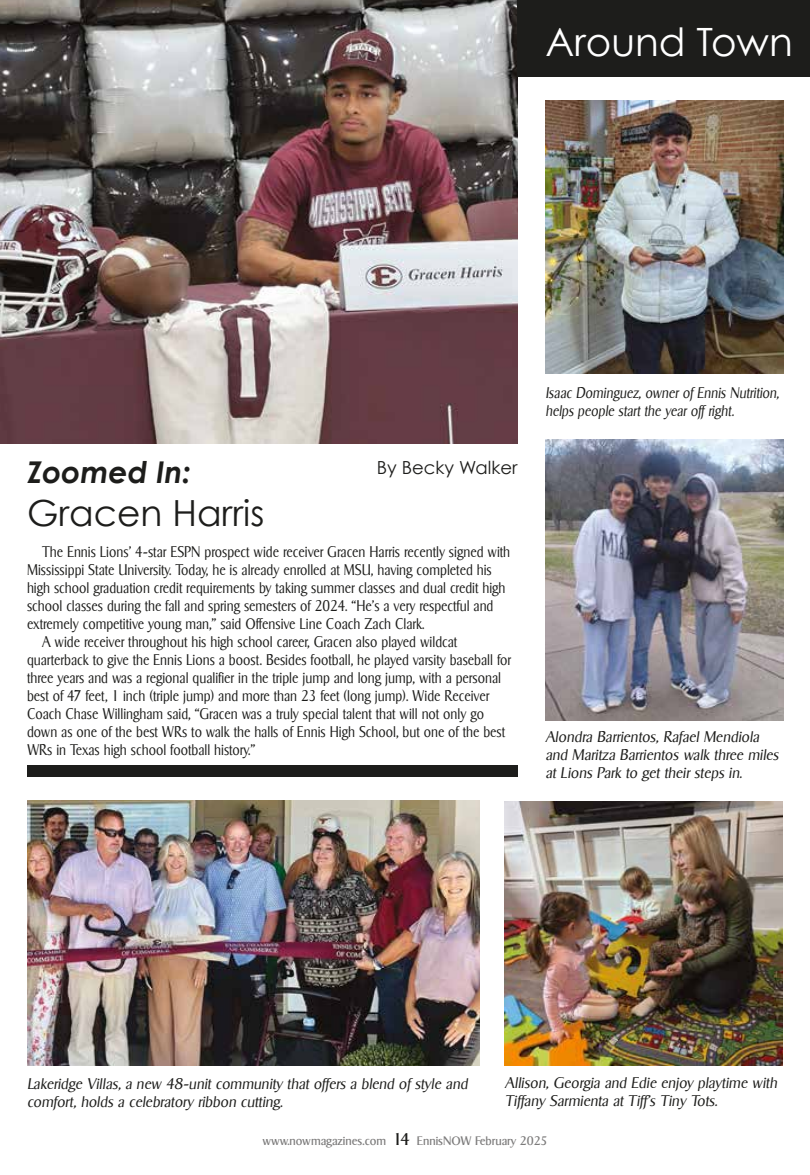
<style>
.page{position:relative;width:810px;height:1175px;background:#fff}
.page>*{position:absolute;margin:0;border:0;box-sizing:border-box;transform-origin:0 0}
.t1{font:39px "Century Gothic";color:#fff}
.t2{font:36px "Century Gothic";color:#1d1d1b}
.t3{font:italic 700 30px "Century Gothic";color:#1d1d1b}
.t4{font:18px "Century Gothic";color:#1d1d1b}
.t5{font:300 15px "Sigvar Serial";color:#1d1d1b;scale:.9 1}
.t6{font:italic 300 15px/18px "Sigvar Serial";color:#1d1d1b}
.t7{font:italic 300 15px/18px "Sigvar Serial";color:#1d1d1b;scale:.9 1}
.t8{font:12px "Sigvar Serial";color:#7c7b7b}
.s1{font-size:16.5px;color:#1d1d1b}
</style>
<div class="page">
<img style="left:545px;top:439px;width:238px;height:281px">
<img style="left:545px;top:100px;width:238px;height:273px">
<img style="left:0;top:0;width:518px;height:444px">
<div style="left:27px;top:765px;width:491px;height:12px;background:#1d1d1b"></div>
<img style="left:27px;top:801px;width:453px;height:264px">
<div style="left:518px;top:0;width:292px;height:76px;background:#1d1d1b"></div>
<img style="left:505px;top:801px;width:278px;height:264px">
<h1 class="t1" style="left:545px;top:18px;width:249px">Around Town</h1>
<p class="t4" style="left:377px;top:456px;width:142px">By Becky Walker</p>
<h3 class="t3" style="left:27px;top:452px;width:165px">Zoomed In:</h3>
<h2 class="t2" style="left:27px;top:491px;width:239px">Gracen Harris</h2>
<p class="t5" style="left:42px;top:543px;width:522px">The Ennis Lions’ 4-star ESPN prospect wide receiver Gracen Harris recently signed with</p>
<p class="t5" style="left:27px;top:561px;width:518px">Mississippi State University. Today, he is already enrolled at MSU, having completed his</p>
<p class="t5" style="left:27px;top:579px;width:533px">high school graduation credit requirements by taking summer classes and dual credit high</p>
<p class="t5" style="left:27px;top:597px;width:520px">school classes during the fall and spring semesters of 2024. “He’s a very respectful and</p>
<p class="t5" style="left:27px;top:615px;width:443px">extremely competitive young man,” said Offensive Line Coach Zach Clark.</p>
<p class="t5" style="left:42px;top:633px;width:463px">A wide receiver throughout his high school career, Gracen also played wildcat</p>
<p class="t5" style="left:27px;top:651px;width:539px">quarterback to give the Ennis Lions a boost. Besides football, he played varsity baseball for</p>
<p class="t5" style="left:27px;top:669px;width:528px">three years and was a regional qualifier in the triple jump and long jump, with a personal</p>
<p class="t5" style="left:27px;top:687px;width:515px">best of 47 feet, 1 inch (triple jump) and more than 23 feet (long jump). Wide Receiver</p>
<p class="t5" style="left:27px;top:705px;width:509px">Coach Chase Willingham said, “Gracen was a truly special talent that will not only go</p>
<p class="t5" style="left:27px;top:723px;width:533px">down as one of the best WRs to walk the halls of Ennis High School, but one of the best</p>
<p class="t5" style="left:27px;top:741px;width:255px">WRs in Texas high school football history.”</p>
<p class="t7" style="left:545px;top:383px;width:261px">Isaac Dominguez, owner of Ennis Nutrition, helps people start the year off right.</p>
<p class="t6" style="left:545px;top:728px;width:235px">Alondra Barrientos, Rafael Mendiola and Maritza Barrientos walk three miles at Lions Park to get their steps in.</p>
<p class="t6" style="left:27px;top:1075px;width:442px">Lakeridge Villas, a new 48-unit community that offers a blend of style and comfort, holds a celebratory ribbon cutting.</p>
<p class="t6" style="left:505px;top:1073px;width:274px">Allison, Georgia and Edie enjoy playtime with<br>Tiffany Sarmienta at Tiff’s Tiny Tots.</p>
<p class="t8" style="left:262px;top:1133px;width:287px">www.nowmagazines.com <span class="s1">14</span> EnnisNOW February 2025</p>
</div>
